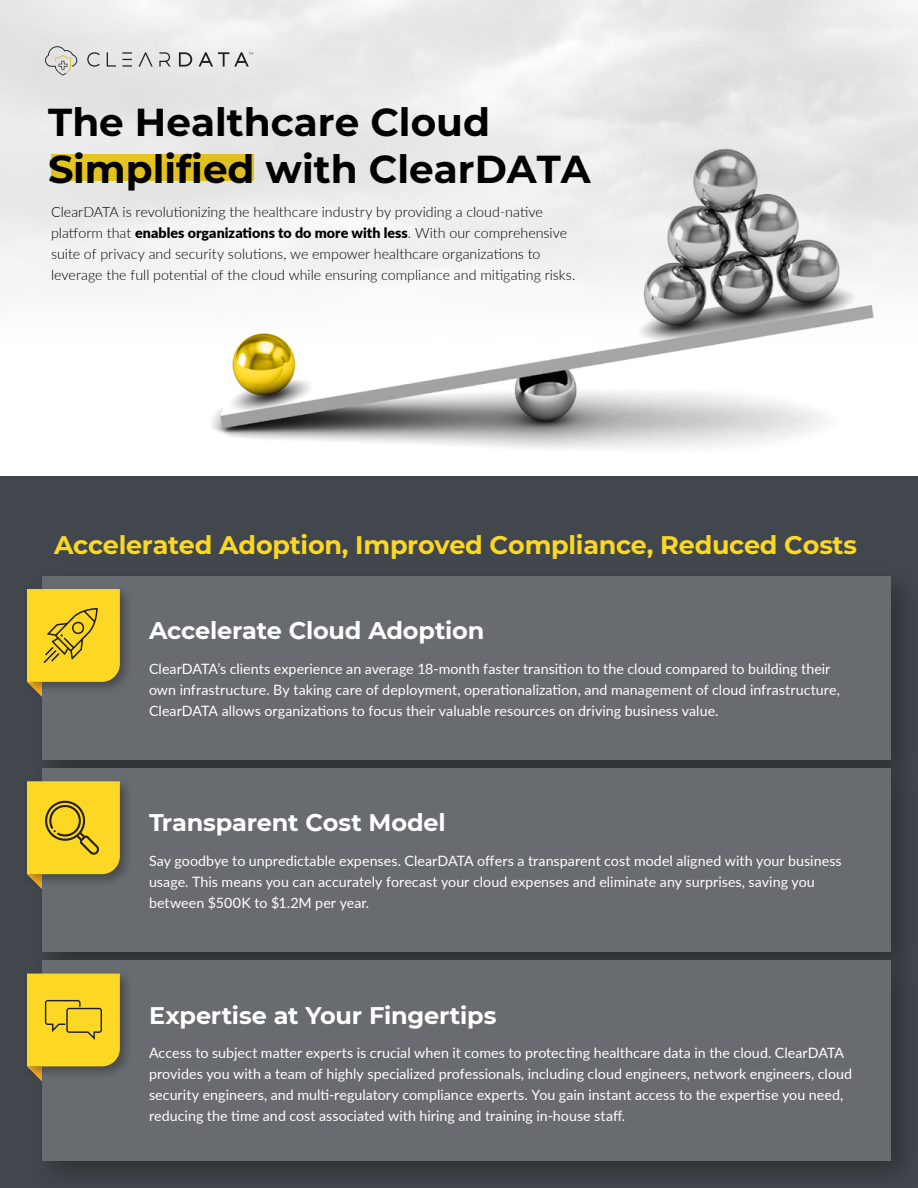
<style>
.page{position:relative;width:918px;height:1188px;background:#fff}
.page>*{position:absolute;margin:0;border:0;box-sizing:border-box;transform-origin:0 0}
.t1{font:700 39px/46.8px "Montserrat";color:#000}
.Body_Text{font:700 25.5px "Montserrat";letter-spacing:-.01em;color:#fcd723}
.Body_Text-2{font:700 24px "Montserrat";letter-spacing:-.005em;color:#fff}
.Body_Text-3{font:14.25px/21px "Lato";letter-spacing:.005em;color:#fff}
.Body_Text-4{font:300 14.25px/21px "Lato";color:#000}
.s1{font-weight:900}
</style>
<div class="page">
<img style="left:0;top:0;width:918px;height:449px">
<div style="left:0;top:476px;width:918px;height:712px;background:#41474d"></div>
<svg style="left:87px;top:52px;width:13px;height:15px"></svg>
<svg style="left:107px;top:52px;width:9px;height:15px"></svg>
<svg style="left:139px;top:52px;width:14px;height:15px"></svg>
<svg style="left:159px;top:52px;width:12px;height:15px"></svg>
<svg style="left:122px;top:52px;width:10px;height:15px"></svg>
<svg style="left:179px;top:52px;width:13px;height:15px"></svg>
<svg style="left:45px;top:46px;width:32px;height:30px"></svg>
<svg style="left:199px;top:52px;width:54px;height:15px"></svg>
<div style="left:30px;top:564px;width:888px;height:229px;background:#000;opacity:.3"></div>
<div style="left:42px;top:576px;width:849px;height:184px;background:#686b6f"></div>
<div style="left:30px;top:756px;width:888px;height:229px;background:#000;opacity:.3"></div>
<div style="left:42px;top:768px;width:849px;height:184px;background:#686b6f"></div>
<div style="left:30px;top:949px;width:888px;height:239px;background:#000;opacity:.3"></div>
<div style="left:42px;top:961px;width:849px;height:200px;background:#686b6f"></div>
<div style="left:23px;top:585px;width:110px;height:110px;background:#000;opacity:.3"></div>
<div style="left:23px;top:777px;width:110px;height:111px;background:#000;opacity:.3"></div>
<div style="left:23px;top:970px;width:110px;height:110px;background:#000;opacity:.3"></div>
<svg style="left:27px;top:781px;width:93px;height:110px"></svg>
<svg style="left:27px;top:589px;width:93px;height:110px"></svg>
<svg style="left:27px;top:974px;width:93px;height:109px"></svg>
<div style="left:52px;top:155px;width:202px;height:26px;background:#e3c11f"></div>
<p class="t1" style="left:48px;top:97px;width:544px">The Healthcare Cloud<br>Simplified with ClearDATA</p>
<p class="Body_Text-4" style="left:51px;top:201px;width:526px">ClearDATA is revolutionizing the healthcare industry by providing a cloud-native platform that <span class="s1">enables organizations to do more with less</span>. With our comprehensive suite of privacy and security solutions, we empower healthcare organizations to leverage the full potential of the cloud while ensuring compliance and mitigating risks.</p>
<p class="Body_Text" style="left:54px;top:528px;width:804px">Accelerated Adoption, Improved Compliance, Reduced Costs</p>
<p class="Body_Text-2" style="left:149px;top:613px;width:337px">Accelerate Cloud Adoption</p>
<p class="Body_Text-3" style="left:149px;top:657px;width:692px">ClearDATA’s clients experience an average 18-month faster transition to the cloud compared to building their own infrastructure. By taking care of deployment, operationalization, and management of cloud infrastructure,<br>ClearDATA allows organizations to focus their valuable resources on driving business value.</p>
<p class="Body_Text-2" style="left:149px;top:806px;width:298px">Transparent Cost Model</p>
<p class="Body_Text-3" style="left:149px;top:850px;width:694px">Say goodbye to unpredictable expenses. ClearDATA offers a transparent cost model aligned with your business usage. This means you can accurately forecast your cloud expenses and eliminate any surprises, saving you between $500K to $1.2M per year.</p>
<p class="Body_Text-2" style="left:149px;top:998px;width:349px">Expertise at Your Fingertips</p>
<p class="Body_Text-3" style="left:149px;top:1042px;width:705px">Access to subject matter experts is crucial when it comes to protecting healthcare data in the cloud. ClearDATA provides you with a team of highly specialized professionals, including cloud engineers, network engineers, cloud security engineers, and multi-regulatory compliance experts. You gain instant access to the expertise you need, reducing the time and cost associated with hiring and training in-house staff.</p>
</div>
